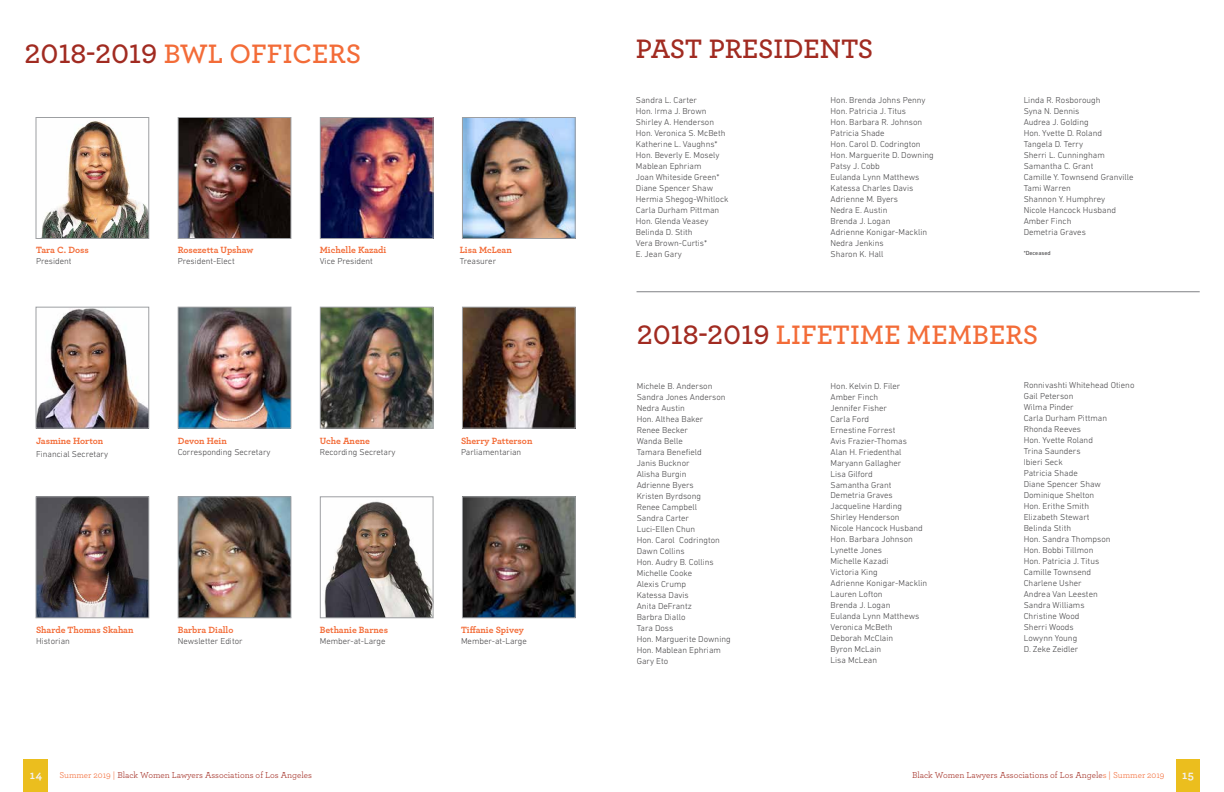
<style>
.page{position:relative;width:1224px;height:792px;background:#fff}
.page>*{position:absolute;margin:0;border:0;box-sizing:border-box;transform-origin:0 0}
.t1{font:600 28px "Archer";color:#f36c38}
.t2{font:600 28px "Archer";color:#a12b21}
.t3{font:700 12px "Archer";color:#f3f1f1}
.t4{font:700 9.5px "Archer";color:#f36c38}
.t5{font:9px "Archer";color:#a12b21}
.t6{font:300 8.8px/11px "DIN Next LT Pro";color:#414042}
.t7{font:6px "DIN Next LT Pro";color:#414042}
.s1{color:#a12b21}
.s2{color:#f36c38}
</style>
<div class="page">
<hr style="left:637px;top:292px;width:563px;height:1px;background:#808285">
<img style="left:180px;top:119px;width:109px;height:118px">
<div style="left:178px;top:117px;width:113px;height:122px;border:1px solid #9d9fa2"></div>
<img style="left:41px;top:120px;width:106px;height:117px">
<div style="left:36px;top:117px;width:113px;height:122px;border:1px solid #9d9fa2"></div>
<img style="left:464px;top:119px;width:109px;height:118px">
<div style="left:462px;top:117px;width:113px;height:122px;border:1px solid #9d9fa2"></div>
<img style="left:322px;top:119px;width:109px;height:118px">
<div style="left:320px;top:117px;width:113px;height:122px;border:1px solid #9d9fa2"></div>
<img style="left:180px;top:309px;width:109px;height:117px">
<div style="left:178px;top:307px;width:113px;height:121px;border:1px solid #9d9fa2"></div>
<img style="left:38px;top:309px;width:109px;height:117px">
<div style="left:36px;top:307px;width:113px;height:121px;border:1px solid #9d9fa2"></div>
<img style="left:464px;top:309px;width:109px;height:117px">
<div style="left:462px;top:307px;width:113px;height:121px;border:1px solid #9d9fa2"></div>
<img style="left:322px;top:309px;width:109px;height:117px">
<div style="left:320px;top:307px;width:113px;height:121px;border:1px solid #9d9fa2"></div>
<img style="left:180px;top:499px;width:109px;height:117px">
<div style="left:178px;top:497px;width:113px;height:121px;border:1px solid #9d9fa2"></div>
<img style="left:38px;top:499px;width:109px;height:117px">
<div style="left:36px;top:497px;width:113px;height:121px;border:1px solid #9d9fa2"></div>
<img style="left:464px;top:499px;width:109px;height:117px">
<div style="left:462px;top:497px;width:113px;height:121px;border:1px solid #9d9fa2"></div>
<img style="left:324px;top:501px;width:107px;height:115px">
<div style="left:320px;top:497px;width:113px;height:121px;border:1px solid #9d9fa2"></div>
<div style="left:24px;top:760px;width:24px;height:32px;background:#ebbe1e"></div>
<div style="left:1176px;top:760px;width:24px;height:32px;background:#ebbe1e"></div>
<h1 class="t1" style="left:25px;top:33px;width:338px"><span class="s1">2018-2019</span> BWL OFFICERS</h1>
<h1 class="t2" style="left:636px;top:28px;width:239px">PAST PRESIDENTS</h1>
<p class="t4" style="left:36px;top:243px;width:54px">Tara C. Doss</p>
<p class="t6" style="left:36px;top:256px;width:37px">President</p>
<p class="t6" style="left:831px;top:95px;width:105px">Hon. Brenda Johns Penny<br>Hon. Patricia J. Titus<br>Hon. Barbara R. Johnson<br>Patricia Shade<br>Hon. Carol D. Codrington<br>Hon. Marguerite D. Downing<br>Patsy J. Cobb<br>Eulanda Lynn Matthews<br>Katessa Charles Davis<br>Adrienne M. Byers<br>Nedra E. Austin<br>Brenda J. Logan<br>Adrienne Konigar-Macklin<br>Nedra Jenkins<br>Sharon K. Hall</p>
<p class="t6" style="left:1024px;top:95px;width:111px">Linda R. Rosborough<br>Syna N. Dennis<br>Audrea J. Golding<br>Hon. Yvette D. Roland<br>Tangela D. Terry<br>Sherri L. Cunningham<br>Samantha C. Grant<br>Camille Y. Townsend Granville<br>Tami Warren<br>Shannon Y. Humphrey<br>Nicole Hancock Husband<br>Amber Finch<br>Demetria Graves</p>
<p class="t6" style="left:636px;top:95px;width:94px">Sandra L. Carter<br>Hon. Irma J. Brown<br>Shirley A. Henderson<br>Hon. Veronica S. McBeth<br>Katherine L. Vaughns*<br>Hon. Beverly E. Mosely<br>Mablean Ephriam<br>Joan Whiteside Green*<br>Diane Spencer Shaw<br>Hermia Shegog-Whitlock<br>Carla Durham Pittman<br>Hon. Glenda Veasey<br>Belinda D. Stith<br>Vera Brown-Curtis*<br>E. Jean Gary</p>
<p class="t4" style="left:178px;top:243px;width:77px">Rosezetta Upshaw</p>
<p class="t7" style="left:1024px;top:250px;width:29px">*Deceased</p>
<p class="t6" style="left:178px;top:256px;width:59px">President-Elect</p>
<p class="t4" style="left:320px;top:243px;width:68px">Michelle Kazadi</p>
<p class="t6" style="left:320px;top:256px;width:55px">Vice President</p>
<p class="t4" style="left:460px;top:243px;width:54px">Lisa McLean</p>
<p class="t6" style="left:460px;top:256px;width:38px">Treasurer</p>
<h1 class="t1" style="left:637px;top:314px;width:403px"><span class="s1">2018-2019</span> LIFETIME MEMBERS</h1>
<p class="t4" style="left:36px;top:433px;width:69px">Jasmine Horton</p>
<p class="t6" style="left:36px;top:448px;width:74px">Financial Secretary</p>
<p class="t4" style="left:178px;top:433px;width:51px">Devon Hein</p>
<p class="t6" style="left:178px;top:446px;width:94px">Corresponding Secretary</p>
<p class="t4" style="left:320px;top:433px;width:52px">Uche Anene</p>
<p class="t6" style="left:320px;top:446px;width:77px">Recording Secretary</p>
<p class="t4" style="left:461px;top:433px;width:73px">Sherry Patterson</p>
<p class="t6" style="left:461px;top:446px;width:62px">Parliamentarian</p>
<p class="t4" style="left:36px;top:622px;width:99px">Sharde Thomas Skahan</p>
<p class="t6" style="left:36px;top:635px;width:35px">Historian</p>
<p class="t4" style="left:178px;top:622px;width:57px">Barbra Diallo</p>
<p class="t6" style="left:178px;top:635px;width:67px">Newsletter Editor</p>
<p class="t4" style="left:320px;top:622px;width:70px">Bethanie Barnes</p>
<p class="t6" style="left:320px;top:635px;width:67px">Member-at-Large</p>
<p class="t4" style="left:461px;top:622px;width:64px">Tiffanie Spivey</p>
<p class="t6" style="left:461px;top:635px;width:67px">Member-at-Large</p>
<p class="t6" style="left:637px;top:380px;width:96px">Michele B. Anderson<br>Sandra Jones Anderson<br>Nedra Austin<br>Hon. Althea Baker<br>Renee Becker<br>Wanda Belle<br>Tamara Benefield<br>Janis Bucknor<br>Alisha Burgin<br>Adrienne Byers<br>Kristen Byrdsong<br>Renee Campbell<br>Sandra Carter<br>Luci-Ellen Chun<br>Hon. Carol Codrington<br>Dawn Collins<br>Hon. Audry B. Collins<br>Michelle Cooke<br>Alexis Crump<br>Katessa Davis<br>Anita DeFrantz<br>Barbra Diallo<br>Tara Doss<br>Hon. Marguerite Downing<br>Hon. Mablean Ephriam<br>Gary Eto</p>
<p class="t6" style="left:831px;top:380px;width:98px">Hon. Kelvin D. Filer<br>Amber Finch<br>Jennifer Fisher<br>Carla Ford<br>Ernestine Forrest<br>Avis Frazier-Thomas<br>Alan H. Friedenthal<br>Maryann Gallagher<br>Lisa Gilford<br>Samantha Grant<br>Demetria Graves<br>Jacqueline Harding<br>Shirley Henderson<br>Nicole Hancock Husband<br>Hon. Barbara Johnson<br>Lynette Jones<br>Michelle Kazadi<br>Victoria King<br>Adrienne Konigar-Macklin<br>Lauren Lofton<br>Brenda J. Logan<br>Eulanda Lynn Matthews<br>Veronica McBeth<br>Deborah McClain<br>Byron McLain<br>Lisa McLean</p>
<p class="t6" style="left:1024px;top:380px;width:112px">Ronnivashti Whitehead Otieno<br>Gail Peterson<br>Wilma Pinder<br>Carla Durham Pittman<br>Rhonda Reeves<br>Hon. Yvette Roland<br>Trina Saunders<br>Ibieri Seck<br>Patricia Shade<br>Diane Spencer Shaw<br>Dominique Shelton<br>Hon. Erithe Smith<br>Elizabeth Stewart<br>Belinda Stith<br>Hon. Sandra Thompson<br>Hon. Bobbi Tillmon<br>Hon. Patricia J. Titus<br>Camille Townsend<br>Charlene Usher<br>Andrea Van Leesten<br>Sandra Williams<br>Christine Wood<br>Sherri Woods<br>Lowynn Young<br>D. Zeke Zeidler</p>
<h2 class="t3" style="left:30px;top:765px;width:14px">14</h2>
<p class="t5" style="left:59px;top:769px;width:254px"><span class="s2">Summer 2019 |</span> Black Women Lawyers Associations of Los Angeles</p>
<p class="t5" style="left:912px;top:769px;width:254px">Black Women Lawyers Associations of Los Angele<span class="s2">s | Summer 2019</span></p>
<h2 class="t3" style="left:1182px;top:765px;width:13px">15</h2>
</div>
